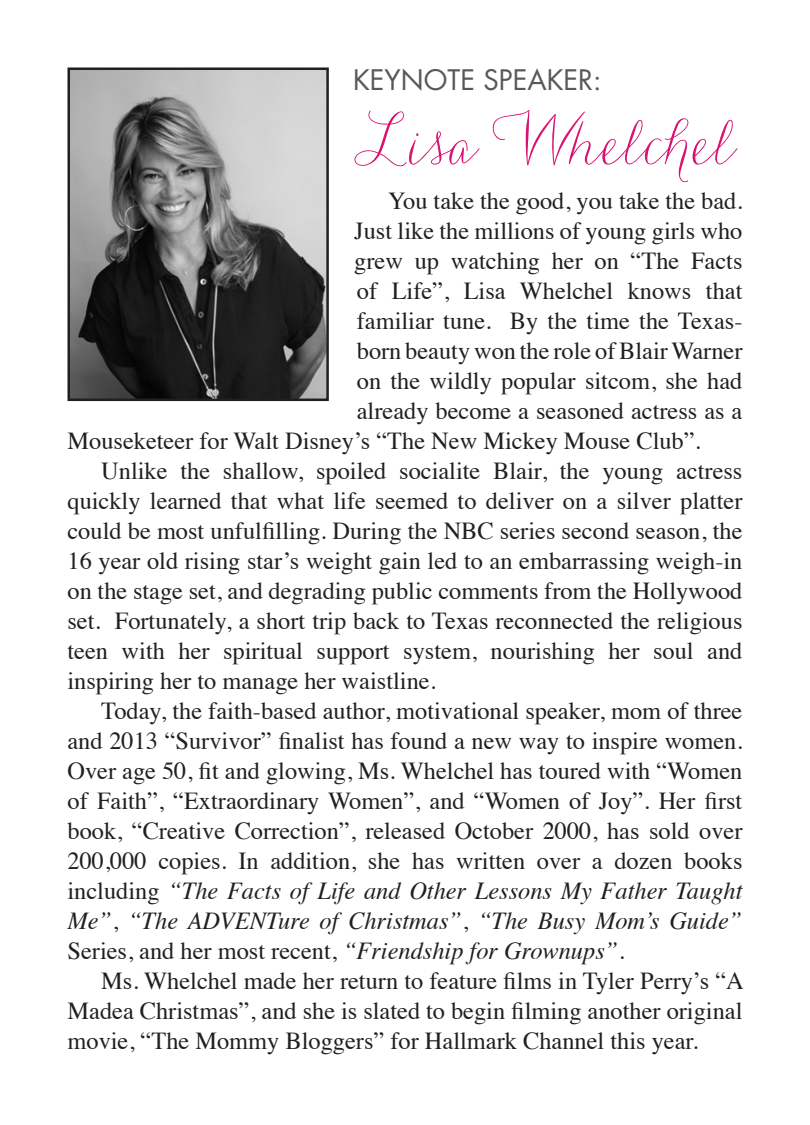
<style>
.page{position:relative;width:810px;height:1125px;background:#fff}
.page>*{position:absolute;margin:0;border:0;box-sizing:border-box;transform-origin:0 0}
.t1{font:70px "Carolyna Pro";color:#d81273}
.t2{font:27.5px "Futura";color:#57585a}
.t3{font:24.5px "Times";color:#231f20}
.t4{font:italic 24.5px "Times";color:#231f20}
.s1{font-style:normal}
.s2{font-style:italic}
</style>
<div class="page">
<img style="left:71px;top:71px;width:255px;height:327px">
<div style="left:68px;top:68px;width:261px;height:333px;border:2px solid #231f20"></div>
<p class="t2" style="left:353px;top:61px;width:250px">KEYNOTE SPEAKER:</p>
<h1 class="t1" style="left:354px;top:99px;width:384px">Lisa Whelchel</h1>
<p class="t3" style="left:388px;top:178px;width:356px">You take the good, you take the bad.</p>
<p class="t3" style="left:354px;top:208px;width:390px">Just like the millions of young girls who</p>
<p class="t3" style="left:354px;top:238px;width:390px">grew up watching her on “The Facts</p>
<p class="t3" style="left:357px;top:268px;width:387px">of Life”, Lisa Whelchel knows that</p>
<p class="t3" style="left:357px;top:298px;width:387px">familiar tune. By the time the Texas-</p>
<p class="t3" style="left:357px;top:328px;width:387px">born beauty won the role of Blair Warner</p>
<p class="t3" style="left:357px;top:358px;width:387px">on the wildly popular sitcom, she had</p>
<p class="t3" style="left:357px;top:388px;width:387px">already become a seasoned actress as a</p>
<p class="t3" style="left:67px;top:418px;width:635px">Mouseketeer for Walt Disney’s “The New Mickey Mouse Club”.</p>
<p class="t3" style="left:101px;top:448px;width:643px">Unlike the shallow, spoiled socialite Blair, the young actress</p>
<p class="t3" style="left:67px;top:478px;width:676px">quickly learned that what life seemed to deliver on a silver platter</p>
<p class="t3" style="left:67px;top:508px;width:677px">could be most unfulfilling. During the NBC series second season, the</p>
<p class="t3" style="left:67px;top:538px;width:676px">16 year old rising star’s weight gain led to an embarrassing weigh-in</p>
<p class="t3" style="left:67px;top:568px;width:676px">on the stage set, and degrading public comments from the Hollywood</p>
<p class="t3" style="left:67px;top:598px;width:676px">set. Fortunately, a short trip back to Texas reconnected the religious</p>
<p class="t3" style="left:67px;top:628px;width:677px">teen with her spiritual support system, nourishing her soul and</p>
<p class="t3" style="left:67px;top:658px;width:370px">inspiring her to manage her waistline.</p>
<p class="t3" style="left:101px;top:688px;width:643px">Today, the faith-based author, motivational speaker, mom of three</p>
<p class="t3" style="left:67px;top:718px;width:677px">and 2013 “Survivor” finalist has found a new way to inspire women.</p>
<p class="t3" style="left:67px;top:748px;width:676px">Over age 50, fit and glowing, Ms. Whelchel has toured with “Women</p>
<p class="t3" style="left:67px;top:778px;width:676px">of Faith”, “Extraordinary Women”, and “Women of Joy”. Her first</p>
<p class="t3" style="left:67px;top:808px;width:677px">book, “Creative Correction”, released October 2000, has sold over</p>
<p class="t3" style="left:67px;top:838px;width:676px">200,000 copies. In addition, she has written over a dozen books</p>
<p class="t4" style="left:67px;top:870px;width:676px"><span class="s1">including</span> “The Facts of Life and Other Lessons My Father Taught</p>
<p class="t4" style="left:67px;top:900px;width:677px">Me”<span class="s1">,</span> “The ADVENTure of Christmas”<span class="s1">,</span> “The Busy Mom’s Guide”</p>
<p class="t3" style="left:68px;top:928px;width:558px">Series, and her most recent, <span class="s2">“Friendship for Grownups”.</span></p>
<p class="t3" style="left:101px;top:958px;width:644px">Ms. Whelchel made her return to feature films in Tyler Perry’s “A</p>
<p class="t3" style="left:68px;top:988px;width:676px">Madea Christmas”, and she is slated to begin filming another original</p>
<p class="t3" style="left:68px;top:1018px;width:632px">movie, “The Mommy Bloggers” for Hallmark Channel this year.</p>
</div>
